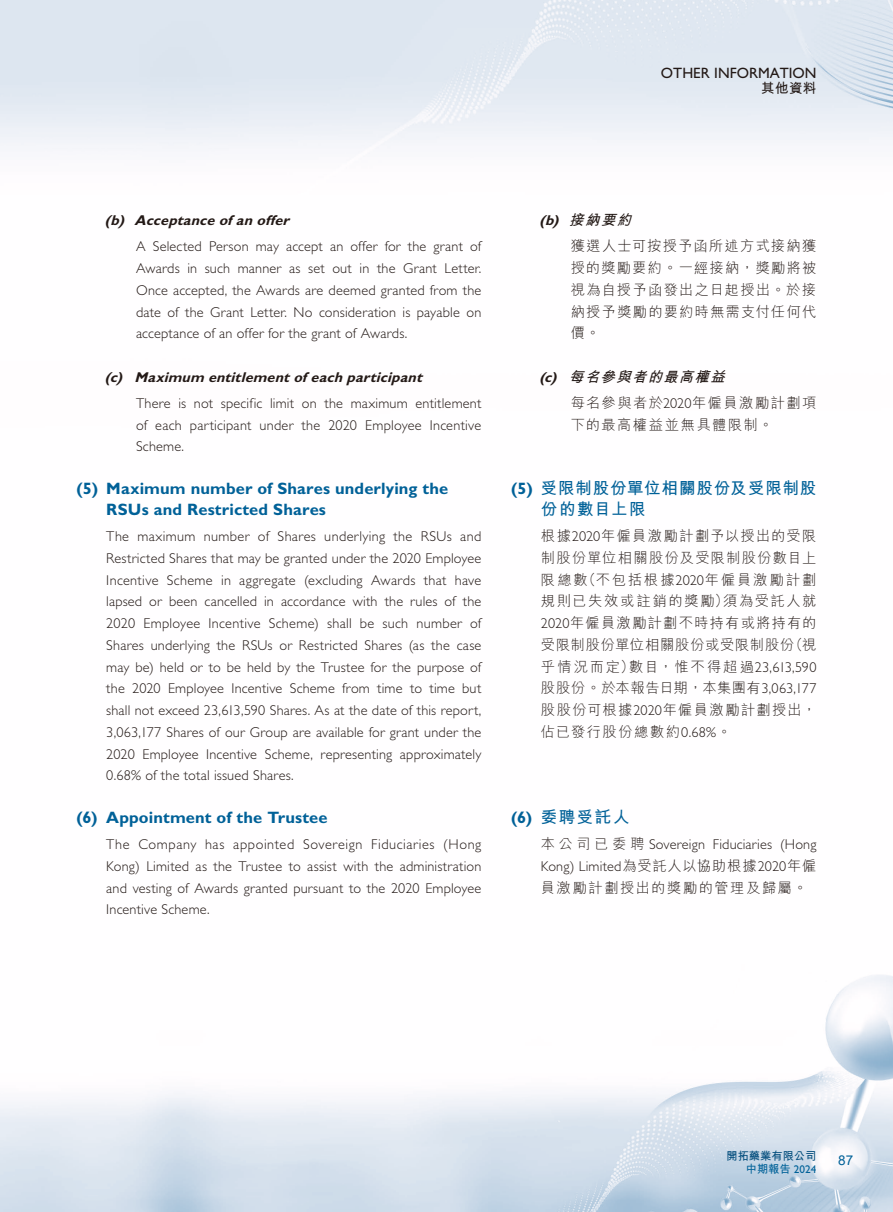
<style>
.page{position:relative;width:893px;height:1212px;background:#fff}
.page>*{position:absolute;margin:0;border:0;box-sizing:border-box;transform-origin:0 0}
.t1{font:700 16.5px/21px "Gill Sans Std";letter-spacing:.01em;color:#006198}
.t2{font:700 16.5px/21px "M Hei HK";letter-spacing:.055em;color:#006198}
.t3{font:15px "Gill Sans Std";color:#231916}
.t4{font:300 14.25px/21.8px "Gill Sans Std";letter-spacing:.015em;color:#231916;text-align:justify}
.t5{font:300 14.25px/21.8px "M Hei HK";letter-spacing:.095em;color:#231916}
.t6{font:italic 700 14.25px "Gill Sans Std";color:#231916}
.t7{font:700 13.5px "M Hei HK";color:#231916}
.t8{font:13.5px "Arial";color:#006198}
.t9{font:700 11.25px/13.5px "M Hei HK";color:#004b7b;text-align:right}
.s1{font-family:"Gill Sans Std";font-weight:700;font-style:italic}
.s2{font-weight:700;font-style:italic}
.s3{font-family:"Gill Sans Std"}
.s4{font-family:"M Hei HK"}
.s5{color:#006198}
.s6{font-family:"Gill Sans Std";font-weight:400;color:#006198}
</style>
<div class="page">
<img style="left:0;top:0;width:893px;height:1212px">
<p class="t3" style="left:661px;top:65px;width:157px">OTHER INFORMATION</p>
<p class="t7" style="left:761px;top:78px;width:57px">其他資料</p>
<p class="t6" style="left:105px;top:212px;width:190px">(b) Acceptanceof anoffer</p>
<p class="t4" style="left:136px;top:236px;width:347px">A Selected Person may accept an offer for the grant of Awards in such manner as set out in the Grant Letter.<br>Once accepted, the Awards are deemed granted from the date of the Grant Letter. No consideration is payable on acceptance of an offer for the grant of Awards.</p>
<p class="t6" style="left:105px;top:369px;width:323px">(c) Maximum entitlementof eachparticipant</p>
<p class="t4" style="left:136px;top:392px;width:347px">There is not specific limit on the maximum entitlement of each participant under the 2020 Employee Incentive Scheme.</p>
<p class="t1" style="left:106px;top:478px;width:343px;text-indent:-30px">(5) Maximum number of Shares underlying the<br>RSUs and Restricted Shares</p>
<p class="t4" style="left:106px;top:526px;width:377px">The maximum number of Shares underlying the RSUs and Restricted Shares that may be granted under the 2020 Employee Incentive Scheme in aggregate (excluding Awards that have lapsed or been cancelled in accordance with the rules of the 2020 Employee Incentive Scheme) shall be such number of Shares underlying the RSUs or Restricted Shares (as the case may be) held or to be held by the Trustee for the purpose of the 2020 Employee Incentive Scheme from time to time but shall not exceed 23,613,590 Shares. As at the date of this report, 3,063,177 Shares of our Group are available for grant under the 2020 Employee Incentive Scheme, representing approximately 0.68% of the total issued Shares.</p>
<p class="t1" style="left:77px;top:807px;width:253px">(6) Appointment of the Trustee</p>
<p class="t4" style="left:106px;top:834px;width:377px">The Company has appointed Sovereign Fiduciaries (Hong Kong) Limited as the Trustee to assist with the administration and vesting of Awards granted pursuant to the 2020 Employee Incentive Scheme.</p>
<p class="t5" style="left:571px;top:207px;width:247px;line-height:26px;text-indent:-31px"><span class="s1">(b)</span> <span class="s2">接納要約<br></span>獲選人士可按授予函所述方式接納獲</p>
<p class="t5" style="left:571px;top:257px;width:247px;text-align:justify">授的獎勵要約。一經接納，獎勵將被視為自授予函發出之日起授出。於接納授予獎勵的要約時無需支付任何代價。</p>
<p class="t5" style="left:571px;top:363px;width:247px;line-height:26px;text-indent:-31px"><span class="s1">(c)</span> <span class="s2">每名參與者的最高權益<br></span>每名參與者於<span class="s3">2020</span>年僱員激勵計劃項</p>
<p class="t5" style="left:571px;top:413px;width:204px">下的最高權益並無具體限制。</p>
<p class="t2" style="left:541px;top:476px;width:277px;text-indent:-30px"><span class="s3">(5)</span> 受限制股份單位相關股份及受限制股份的數目上限</p>
<p class="t5" style="left:541px;top:525px;width:277px;text-align:justify">根據<span class="s3">2020</span>年僱員激勵計劃予以授出的受限制股份單位相關股份及受限制股份數目上限總數（不包括根據<span class="s3">2020</span>年僱員激勵計劃規則已失效或註銷的獎勵）須為受託人就<span class="s3">2020</span>年僱員激勵計劃不時持有或將持有的受限制股份單位相關股份或受限制股份（視乎情況而定）數目，惟不得超過<span class="s3">23,613,590</span>股股份。於本報告日期，本集團有<span class="s3">3,063,177</span>股股份可根據<span class="s3">2020</span>年僱員激勵計劃授出，佔已發行股份總數約<span class="s3">0.68%</span>。</p>
<p class="t2" style="left:511px;top:805px;width:120px"><span class="s3">(6)</span> 委聘受託人</p>
<p class="t4" style="left:541px;top:834px;width:277px"><span class="s4">本公司已委聘</span> Sovereign Fiduciaries (Hong<br>Kong) Limited<span class="s4">為受託人以協助根據</span>2020<span class="s4">年僱</span></p>
<p class="t5" style="left:541px;top:876px;width:268px">員激勵計劃授出的獎勵的管理及歸屬。</p>
<p class="t9" style="left:726px;top:1148px;width:91px">開拓藥業有限公司<span class="s5">中期報告</span> <span class="s6">2024</span></p>
<p class="t8" style="left:838px;top:1150px;width:17px">87</p>
</div>
